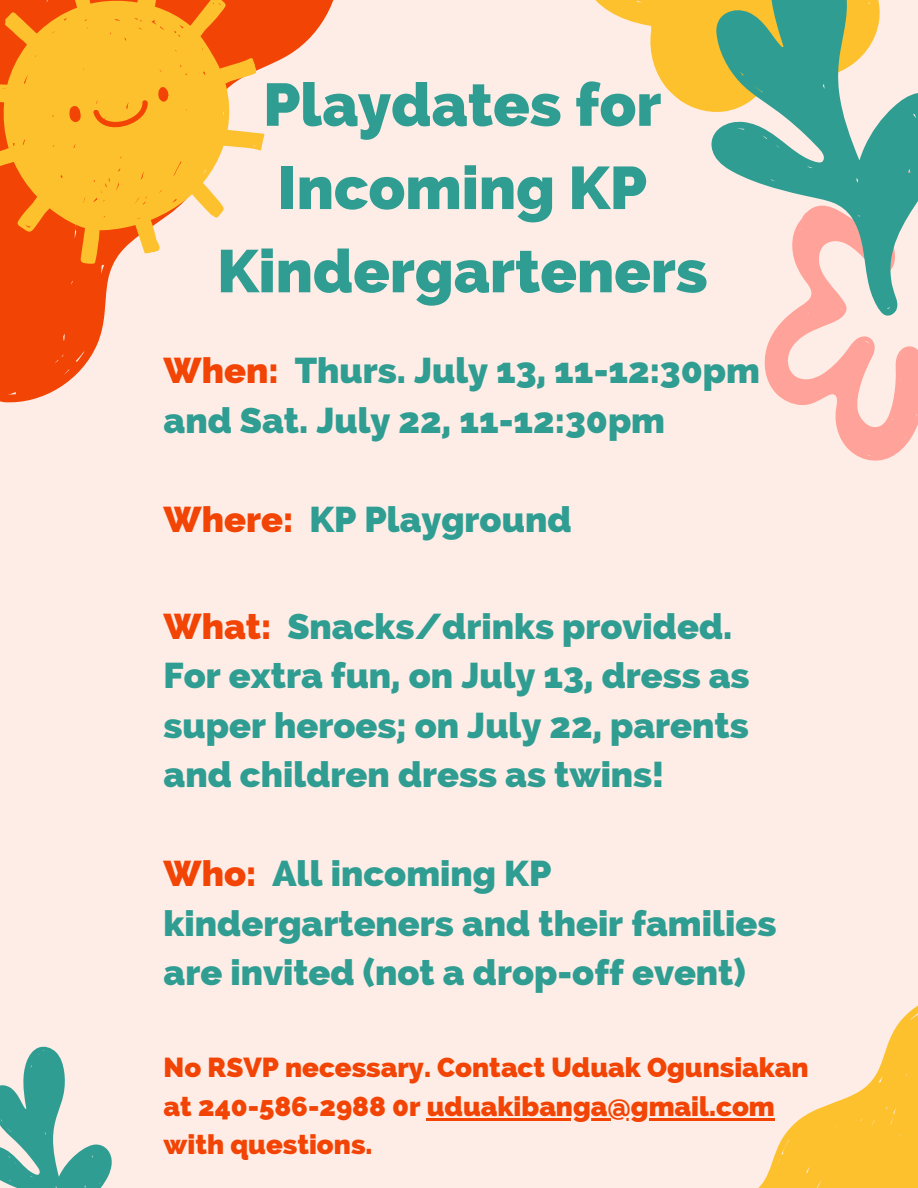
<style>
.page{position:relative;width:918px;height:1188px;background:#feede6}
.page>*{position:absolute;margin:0;border:0;box-sizing:border-box;transform-origin:0 0}
.t1{font:800 60px/83.2px "Raleway";color:#2f9d92;text-align:center}
.t2{font:800 36px/49.5px "Raleway";color:#2f9d92}
.t3{font:800 27.6px/38.2px "Raleway";color:#f24405}
.s1{color:#f24405}
</style>
<div class="page">
<svg style="left:0;top:0;width:334px;height:403px"></svg>
<svg style="left:0;top:0;width:290px;height:285px;fill:#fcc12d"></svg>
<svg style="left:68px;top:85px;width:106px;height:56px;background:#fab328"></svg>
<svg style="left:595px;top:0;width:65px;height:78px"></svg>
<hr style="left:427px;top:1118px;width:348px;height:2px;background:#f24405">
<svg style="left:636px;top:1005px;width:282px;height:183px"></svg>
<svg style="left:0;top:1046px;width:112px;height:142px"></svg>
<svg style="left:764px;top:351px;width:154px;height:110px"></svg>
<svg style="left:660px;top:0;width:258px;height:351px"></svg>
<p class="t1" style="left:217px;top:63px;width:492px">Playdates for<br>Incoming KP<br>Kindergarteners</p>
<p class="t2" style="left:164px;top:346px;width:598px"><span class="s1">When:</span> Thurs. July 13, 11-12:30pm and Sat. July 22, 11-12:30pm</p>
<p class="t2" style="left:164px;top:494px;width:409px"><span class="s1">Where:</span> KP Playground</p>
<p class="t2" style="left:164px;top:601px;width:570px"><span class="s1">What:</span> Snacks/drinks provided.</p>
<p class="t2" style="left:164px;top:651px;width:588px;text-align:justify">For extra fun, on July 13, dress as super heroes; on July 22, parents and children dress as twins!</p>
<p class="t2" style="left:164px;top:849px;width:614px"><span class="s1">Who:</span> All incoming KP kindergarteners and their families are invited (not a drop-off event)</p>
<p class="t3" style="left:164px;top:1049px;width:647px">No RSVP necessary. Contact Uduak Ogunsiakan at 240-586-2988 0r uduakibanga@gmail.com with questions.</p>
</div>
